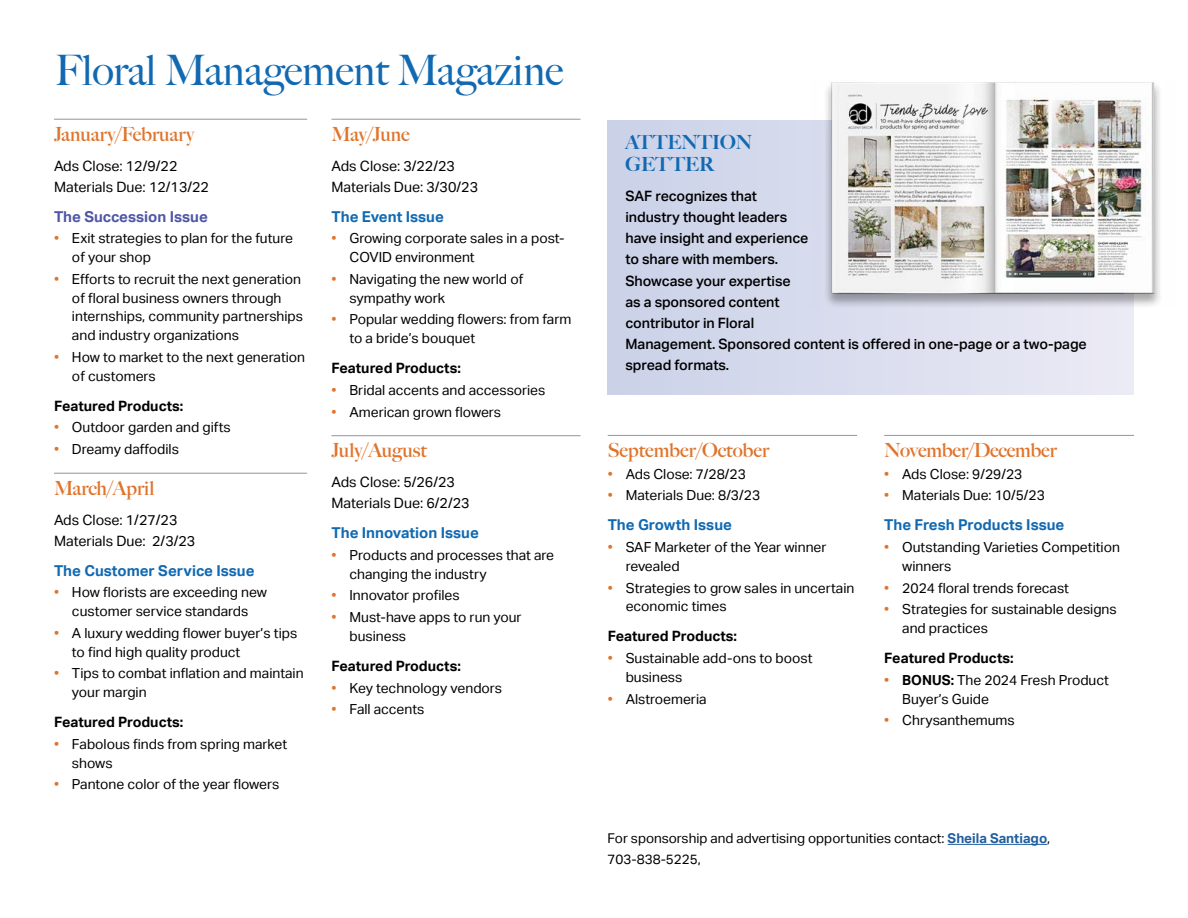
<style>
.page{position:relative;width:1188px;height:918px;background:#fff}
.page>*{position:absolute;margin:0;border:0;box-sizing:border-box;transform-origin:0 0}
.t1{font:42px "Big Caslon FB";letter-spacing:-.005em;color:#1169b2}
.t2{font:700 19.5px "Big Caslon FB";color:#df742c}
.t3{font:900 19.5px/22.5px "Big Caslon FB";color:#1169b2}
.t4{font:700 15px "Aktiv Grotesk";color:#1169b2}
.t5{font:700 15px "Aktiv Grotesk";color:#4f56a6}
.t6{font:500 14.25px/21px "Aktiv Grotesk";letter-spacing:-.005em;color:#000}
.t7{font:14.25px/21px "Aktiv Grotesk";color:#000}
.t8{font:700 14.25px "Aktiv Grotesk";color:#000}
.t9{font:13.8px/18.8px "Aktiv Grotesk";color:#000}
.t10{font:13.5px/21px "Aktiv Grotesk";color:#000}
.s1{color:#df742c}
.s2{font-weight:700}
.s3{font-weight:700;color:#215e9e}
</style>
<div class="page">
<hr style="left:54px;top:119px;width:253px;height:1px;background:#939598">
<hr style="left:54px;top:473px;width:253px;height:1px;background:#939598">
<hr style="left:332px;top:119px;width:248px;height:1px;background:#939598">
<hr style="left:332px;top:435px;width:248px;height:1px;background:#939598">
<div style="left:608px;top:120px;width:526px;height:274px;background:linear-gradient(to right,#cad1e8,#ecebf5)"></div>
<img style="left:810px;top:82px;width:350px;height:225px">
<hr style="left:608px;top:435px;width:249px;height:1px;background:#939598">
<hr style="left:884px;top:435px;width:250px;height:1px;background:#939598">
<hr style="left:948px;top:844px;width:99px;height:1px;background:#215e9e">
<h1 class="t1" style="left:55px;top:46px;width:510px">Floral Management Magazine</h1>
<h2 class="t2" style="left:54px;top:122px;width:142px">January/February</h2>
<p class="t7" style="left:54px;top:155px;width:157px">Ads Close: 12/9/22<br>Materials Due: 12/13/22</p>
<p class="t5" style="left:54px;top:208px;width:155px">The Succession Issue</p>
<p class="t9" style="left:72px;top:229px;width:222px;text-indent:-18px"><span class="s1">•</span> Exit strategies to plan for the future of your shop</p>
<p class="t9" style="left:72px;top:270px;width:233px;text-indent:-18px"><span class="s1">•</span> Efforts to recruit the next generation of floral business owners through internships, community partnerships and industry organizations</p>
<p class="t9" style="left:72px;top:348px;width:235px;text-indent:-18px"><span class="s1">•</span> How to market to the next generation of customers</p>
<p class="t8" style="left:54px;top:397px;width:131px">Featured Products:</p>
<p class="t9" style="left:54px;top:418px;width:178px"><span class="s1">•</span> Outdoor garden and gifts</p>
<p class="t9" style="left:54px;top:440px;width:126px"><span class="s1">•</span> Dreamy daffodils</p>
<h2 class="t2" style="left:54px;top:476px;width:102px">March/April</h2>
<p class="t7" style="left:54px;top:509px;width:143px">Ads Close: 1/27/23<br>Materials Due: 2/3/23</p>
<p class="t4" style="left:54px;top:562px;width:202px">The Customer Service Issue</p>
<p class="t9" style="left:54px;top:583px;width:214px;text-align:center"><span class="s1">•</span> How florists are exceeding new customer service standards</p>
<p class="t9" style="left:72px;top:624px;width:227px;text-indent:-18px"><span class="s1">•</span> A luxury wedding flower buyer’s tips to find high quality product</p>
<p class="t9" style="left:72px;top:664px;width:233px;text-indent:-18px"><span class="s1">•</span> Tips to combat inflation and maintain your margin</p>
<p class="t8" style="left:54px;top:714px;width:131px">Featured Products:</p>
<p class="t9" style="left:72px;top:735px;width:217px;text-indent:-18px"><span class="s1">•</span> Fabolous finds from spring market shows</p>
<p class="t9" style="left:54px;top:775px;width:227px"><span class="s1">•</span> Pantone color of the year flowers</p>
<h2 class="t2" style="left:332px;top:122px;width:80px">May/June</h2>
<p class="t7" style="left:332px;top:155px;width:148px">Ads Close: 3/22/23<br>Materials Due: 3/30/23</p>
<p class="t4" style="left:332px;top:208px;width:114px">The Event Issue</p>
<p class="t9" style="left:349px;top:229px;width:217px;text-indent:-18px"><span class="s1">•</span> Growing corporate sales in a post-<br>COVID environment</p>
<p class="t9" style="left:349px;top:270px;width:175px;text-indent:-18px"><span class="s1">•</span> Navigating the new world of sympathy work</p>
<p class="t9" style="left:349px;top:310px;width:223px;text-indent:-18px"><span class="s1">•</span> Popular wedding flowers: from farm to a bride’s bouquet</p>
<p class="t8" style="left:332px;top:360px;width:131px">Featured Products:</p>
<p class="t9" style="left:332px;top:381px;width:215px"><span class="s1">•</span> Bridal accents and accessories</p>
<p class="t9" style="left:332px;top:402px;width:171px"><span class="s1">•</span> American grown flowers</p>
<h2 class="t2" style="left:332px;top:439px;width:97px">July/August</h2>
<p class="t7" style="left:332px;top:472px;width:140px">Ads Close: 5/26/23<br>Materials Due: 6/2/23</p>
<p class="t4" style="left:332px;top:524px;width:149px">The Innovation Issue</p>
<p class="t9" style="left:349px;top:546px;width:206px;text-indent:-18px"><span class="s1">•</span> Products and processes that are changing the industry</p>
<p class="t9" style="left:332px;top:586px;width:130px"><span class="s1">•</span> Innovator profiles</p>
<p class="t9" style="left:349px;top:608px;width:174px;text-indent:-18px"><span class="s1">•</span> Must-have apps to run your business</p>
<p class="t8" style="left:332px;top:658px;width:131px">Featured Products:</p>
<p class="t9" style="left:332px;top:678px;width:172px"><span class="s1">•</span> Key technology vendors</p>
<p class="t9" style="left:332px;top:700px;width:94px"><span class="s1">•</span> Fall accents</p>
<h2 class="t3" style="left:626px;top:131px;width:128px">ATTENTION<br>GETTER</h2>
<p class="t6" style="left:626px;top:186px;width:463px">SAF recognizes that<br>industry thought leaders<br>have insight and experience<br>to share with members.<br>Showcase your expertise<br>as a sponsored content<br>contributor in Floral<br>Management. Sponsored content is offered in one-page or a two-page spread formats.</p>
<h2 class="t2" style="left:608px;top:438px;width:163px">September/October</h2>
<p class="t9" style="left:608px;top:464px;width:140px"><span class="s1">•</span> Ads Close: 7/28/23</p>
<p class="t9" style="left:608px;top:486px;width:154px"><span class="s1">•</span> Materials Due: 8/3/23</p>
<p class="t4" style="left:608px;top:516px;width:126px">The Growth Issue</p>
<p class="t9" style="left:626px;top:538px;width:202px;text-indent:-18px"><span class="s1">•</span> SAF Marketer of the Year winner revealed</p>
<p class="t9" style="left:626px;top:578px;width:230px;text-indent:-18px"><span class="s1">•</span> Strategies to grow sales in uncertain economic times</p>
<p class="t8" style="left:608px;top:628px;width:131px">Featured Products:</p>
<p class="t9" style="left:626px;top:649px;width:188px;text-indent:-18px"><span class="s1">•</span> Sustainable add-ons to boost business</p>
<p class="t9" style="left:608px;top:689px;width:100px"><span class="s1">•</span> Alstroemeria</p>
<h2 class="t2" style="left:884px;top:438px;width:174px">November/December</h2>
<p class="t9" style="left:884px;top:464px;width:140px"><span class="s1">•</span> Ads Close: 9/29/23</p>
<p class="t9" style="left:884px;top:486px;width:162px"><span class="s1">•</span> Materials Due: 10/5/23</p>
<p class="t4" style="left:884px;top:516px;width:182px">The Fresh Products Issue</p>
<p class="t9" style="left:902px;top:538px;width:219px;text-indent:-18px"><span class="s1">•</span> Outstanding Varieties Competition winners</p>
<p class="t9" style="left:884px;top:578px;width:186px"><span class="s1">•</span> 2024 floral trends forecast</p>
<p class="t9" style="left:902px;top:600px;width:216px;text-indent:-18px"><span class="s1">•</span> Strategies for sustainable designs and practices</p>
<p class="t8" style="left:884px;top:650px;width:131px">Featured Products:</p>
<p class="t9" style="left:902px;top:671px;width:208px;text-indent:-18px"><span class="s1">•</span> <span class="s2">BONUS:</span> The 2024 Fresh Product<br>Buyer’s Guide</p>
<p class="t9" style="left:884px;top:711px;width:132px"><span class="s1">•</span> Chrysanthemums</p>
<p class="t10" style="left:608px;top:828px;width:444px">For sponsorship and advertising opportunities contact: <span class="s3">Sheila Santiago</span>,<br>703-838-5225,</p>
</div>
